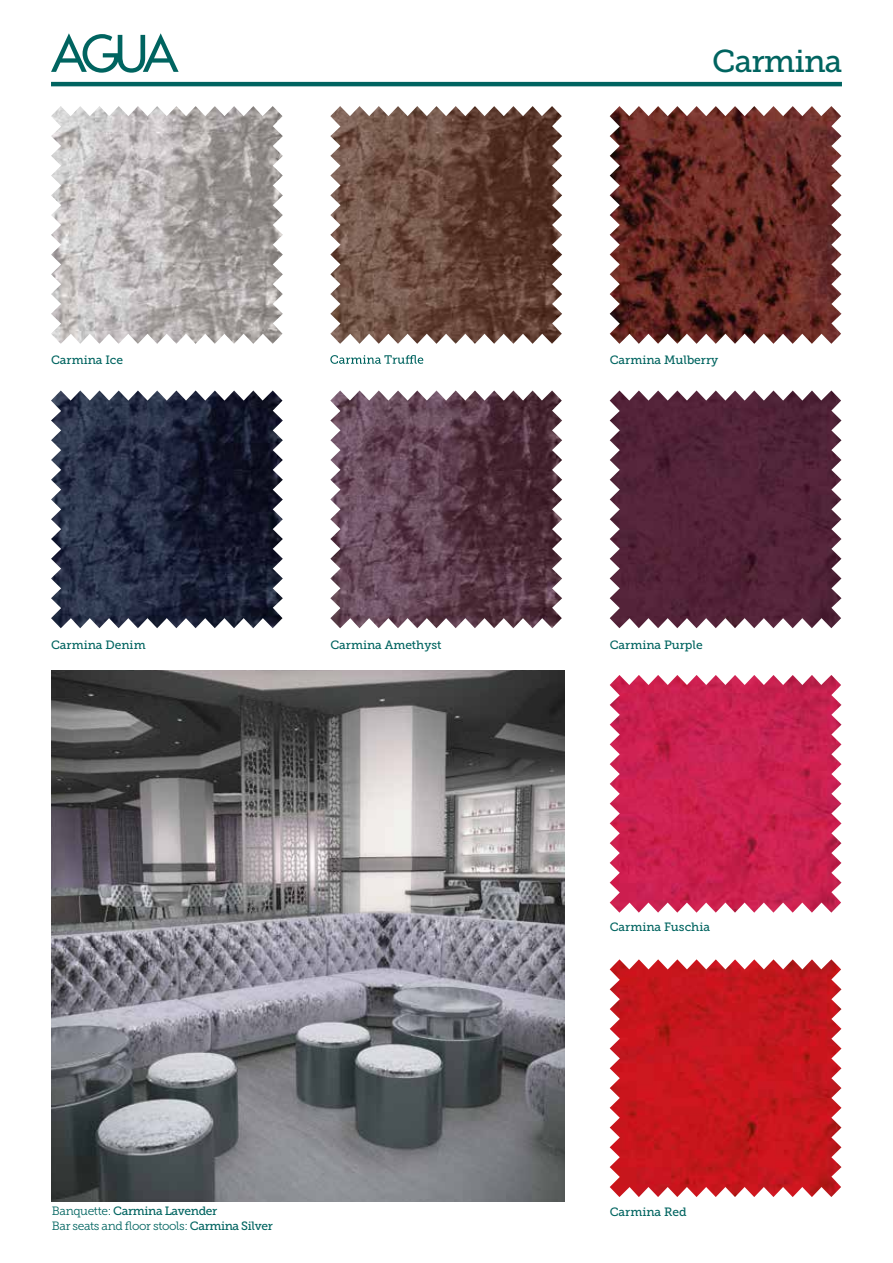
<style>
.page{position:relative;width:893px;height:1263px;background:#fff}
.page>*{position:absolute;margin:0;border:0;box-sizing:border-box;transform-origin:0 0}
.t1{font:31.5px "Museo Slab 500";letter-spacing:-.03em;color:#006460}
.t2{font:12px "Museo Slab 500";color:#006460}
.t3{font:12px "Museo Slab 300";letter-spacing:-.03em;color:#006460}
.t4{font:12px "Museo Slab 500";letter-spacing:-.03em;color:#006460}
.s1{font-family:"Museo Slab 300"}
.s2{font-family:"Museo Slab 500"}
</style>
<div class="page">
<img style="left:51px;top:106px;width:232px;height:238px">
<img style="left:330px;top:106px;width:232px;height:238px">
<img style="left:610px;top:106px;width:231px;height:238px">
<img style="left:51px;top:390px;width:232px;height:238px">
<img style="left:330px;top:390px;width:232px;height:238px">
<img style="left:610px;top:390px;width:231px;height:238px">
<img style="left:610px;top:675px;width:231px;height:238px">
<img style="left:610px;top:959px;width:231px;height:238px">
<svg style="left:330px;top:355px;width:93px;height:9px"></svg>
<img style="left:52px;top:670px;width:512px;height:531px">
<hr style="left:51px;top:82px;width:791px;height:4px;background:#006460">
<svg style="left:51px;top:33px;width:128px;height:40px"></svg>
<p class="t2" style="left:51px;top:353px;width:74px">Carmina Ice</p>
<p class="t2" style="left:51px;top:638px;width:96px">Carmina Denim</p>
<h1 class="t1" style="left:712px;top:43px;width:131px">Carmina</h1>
<p class="t2" style="left:610px;top:353px;width:110px">Carmina Mulberry</p>
<p class="t2" style="left:330px;top:638px;width:113px">Carmina Amethyst</p>
<p class="t2" style="left:610px;top:638px;width:95px">Carmina Purple</p>
<p class="t2" style="left:610px;top:920px;width:102px">Carmina Fuschia</p>
<p class="t4" style="left:52px;top:1204px;width:167px"><span class="s1">Banquette:</span> Carmina Lavender</p>
<p class="t2" style="left:610px;top:1205px;width:78px">Carmina Red</p>
<p class="t3" style="left:52px;top:1219px;width:222px">Bar seats and floor stools: <span class="s2">Carmina Silver</span></p>
</div>
